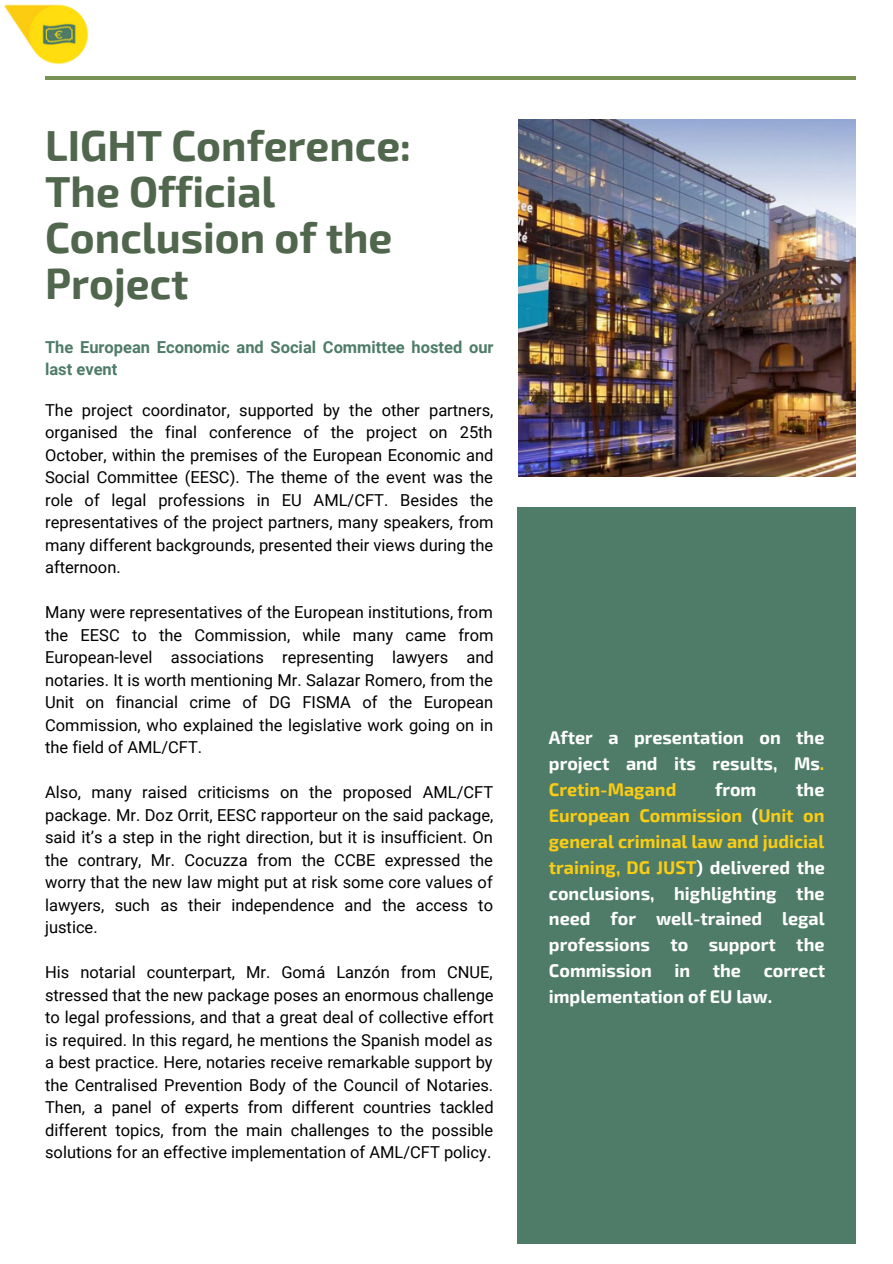
<style>
.page{position:relative;width:893px;height:1264px;background:#fff}
.page>*{position:absolute;margin:0;border:0;box-sizing:border-box;transform-origin:0 0}
.t1{font:700 42.45px/46px "Exo 2";color:#50674d}
.t2{font:700 18px/25.8px "Exo 2";color:#fff;text-align:justify}
.t3{font:16.5px/22.5px "Roboto";color:#000;text-align:justify}
.t4{font:700 16.5px/22.5px "Roboto";color:#4e7c68}
.s1{color:#facc14}
</style>
<div class="page">
<img style="left:518px;top:119px;width:337px;height:357px">
<div style="left:517px;top:507px;width:338px;height:736px;background:#4e7c68"></div>
<hr style="left:45px;top:76px;width:810px;height:4px;background:#779254">
<img style="left:4px;top:4px;width:85px;height:61px">
<h1 class="t1" style="left:45px;top:120px;width:367px">LIGHT Conference:<br>The Official<br>Conclusion of the<br>Project</h1>
<p class="t4" style="left:45px;top:336px;width:450px">The European Economic and Social Committee hosted our last event</p>
<p class="t3" style="left:45px;top:399px;width:450px">The project coordinator, supported by the other partners, organised the final conference of the project on 25th October, within the premises of the European Economic and Social Committee (EESC). The theme of the event was the role of legal professions in EU AML/CFT. Besides the representatives of the project partners, many speakers, from many different backgrounds, presented their views during the afternoon.</p>
<p class="t3" style="left:45px;top:601px;width:450px">Many were representatives of the European institutions, from the EESC to the Commission, while many came from European-level associations representing lawyers and notaries. It is worth mentioning Mr. Salazar Romero, from the Unit on financial crime of DG FISMA of the European Commission, who explained the legislative work going on in the field of AML/CFT.</p>
<p class="t3" style="left:45px;top:781px;width:450px">Also, many raised criticisms on the proposed AML/CFT package. Mr. Doz Orrit, EESC rapporteur on the said package, said it’s a step in the right direction, but it is insufficient. On the contrary, Mr. Cocuzza from the CCBE expressed the worry that the new law might put at risk some core values of lawyers, such as their independence and the access to justice.</p>
<p class="t3" style="left:45px;top:961px;width:450px">His notarial counterpart, Mr. Gomá Lanzón from CNUE, stressed that the new package poses an enormous challenge to legal professions, and that a great deal of collective effort is required. In this regard, he mentions the Spanish model as a best practice. Here, notaries receive remarkable support by the Centralised Prevention Body of the Council of Notaries.<br>Then, a panel of experts from different countries tackled different topics, from the main challenges to the possible solutions for an effective implementation of AML/CFT policy.</p>
<p class="t2" style="left:549px;top:724px;width:277px">After a presentation on the project and its results, Ms<span class="s1">.<br>Cretin-Magand</span></p>
<p class="t2" style="left:715px;top:775px;width:43px">from</p>
<p class="t2" style="left:549px;top:775px;width:277px;text-indent:247px">the <span class="s1">European Commission</span> (<span class="s1">Unit on general criminal law and judicial training, DG JUST</span>) delivered the conclusions, highlighting the need for well-trained legal professions to support the Commission</p>
<p class="t2" style="left:674px;top:956px;width:17px">in</p>
<p class="t2" style="left:712px;top:956px;width:30px">the</p>
<p class="t2" style="left:549px;top:956px;width:278px;text-indent:215px">correct implementation of EU law.</p>
</div>
